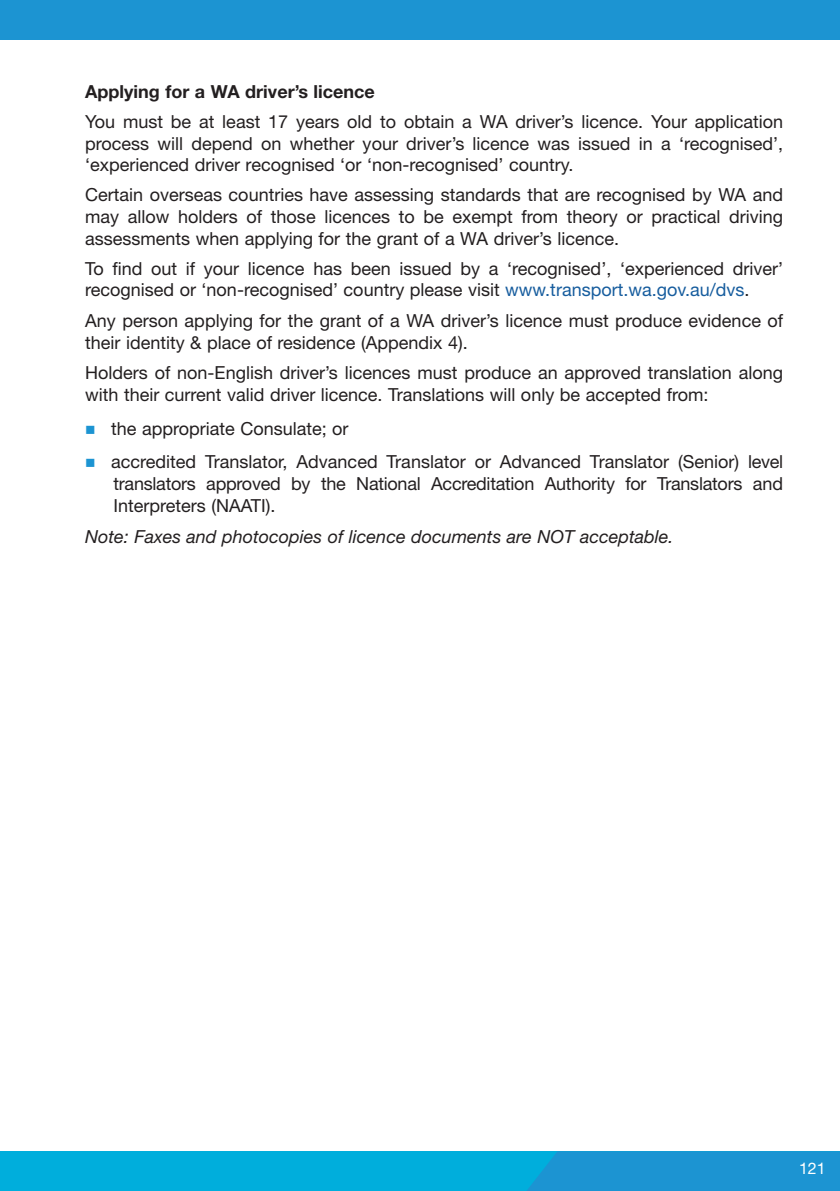
<style>
.page{position:relative;width:840px;height:1191px;background:#fff}
.page>*{position:absolute;margin:0;border:0;box-sizing:border-box;transform-origin:0 0}
.BODY_TEXT{font:18px/21.6px "Helvetica Neue LT Std";color:#231f20;text-align:justify}
.BODY_TEXT-2{font:italic 18px "Helvetica Neue LT Std";color:#231f20}
.BODY_TEXT-3{font:700 18px "Helvetica Neue LT Std";color:#231f20}
.t1{font:16px "Helvetica Neue LT Std";color:#fff}
.s1{color:#175d9e}
.s2{color:#1c94d2}
</style>
<div class="page">
<div style="left:0;top:0;width:839px;height:40px;background:#1c94d2"></div>
<div style="left:0;top:1151px;width:839px;height:40px;background:#00aedc"></div>
<svg style="left:527px;top:1151px;width:312px;height:40px;background:#1a95d2"></svg>
<p class="BODY_TEXT-3" style="left:85px;top:80px;width:291px">Applying for a WA driver’s licence</p>
<p class="BODY_TEXT" style="left:85px;top:111px;width:699px">You must be at least 17 years old to obtain a WA driver’s licence. Your application process will depend on whether your driver’s licence was issued in a ‘recognised’, ‘experienced driver recognised ‘or ‘non-recognised’ country.</p>
<p class="BODY_TEXT" style="left:85px;top:184px;width:699px">Certain overseas countries have assessing standards that are recognised by WA and may allow holders of those licences to be exempt from theory or practical driving assessments when applying for the grant of a WA driver’s licence.</p>
<p class="BODY_TEXT" style="left:85px;top:257px;width:699px">To find out if your licence has been issued by a ‘recognised’, ‘experienced driver’ recognised or ‘non-recognised’ country please visit <span class="s1">www.transport.wa.gov.au/dvs</span>.</p>
<p class="BODY_TEXT" style="left:85px;top:309px;width:699px">Any person applying for the grant of a WA driver’s licence must produce evidence of their identity &amp; place of residence (Appendix 4).</p>
<p class="BODY_TEXT" style="left:85px;top:362px;width:699px">Holders of non-English driver’s licences must produce an approved translation along with their current valid driver licence. Translations will only be accepted from:</p>
<p class="BODY_TEXT" style="left:85px;top:417px;width:265px"><span class="s2">■</span> the appropriate Consulate; or</p>
<p class="BODY_TEXT" style="left:113px;top:451px;width:671px;text-indent:-28px"><span class="s2">■</span> accredited Translator, Advanced Translator or Advanced Translator (Senior) level translators approved by the National Accreditation Authority for Translators and Interpreters (NAATI).</p>
<p class="BODY_TEXT-2" style="left:85px;top:525px;width:589px">Note: Faxes and photocopies of licence documents are NOT acceptable.</p>
<p class="t1" style="left:798px;top:1158px;width:28px">121</p>
</div>
